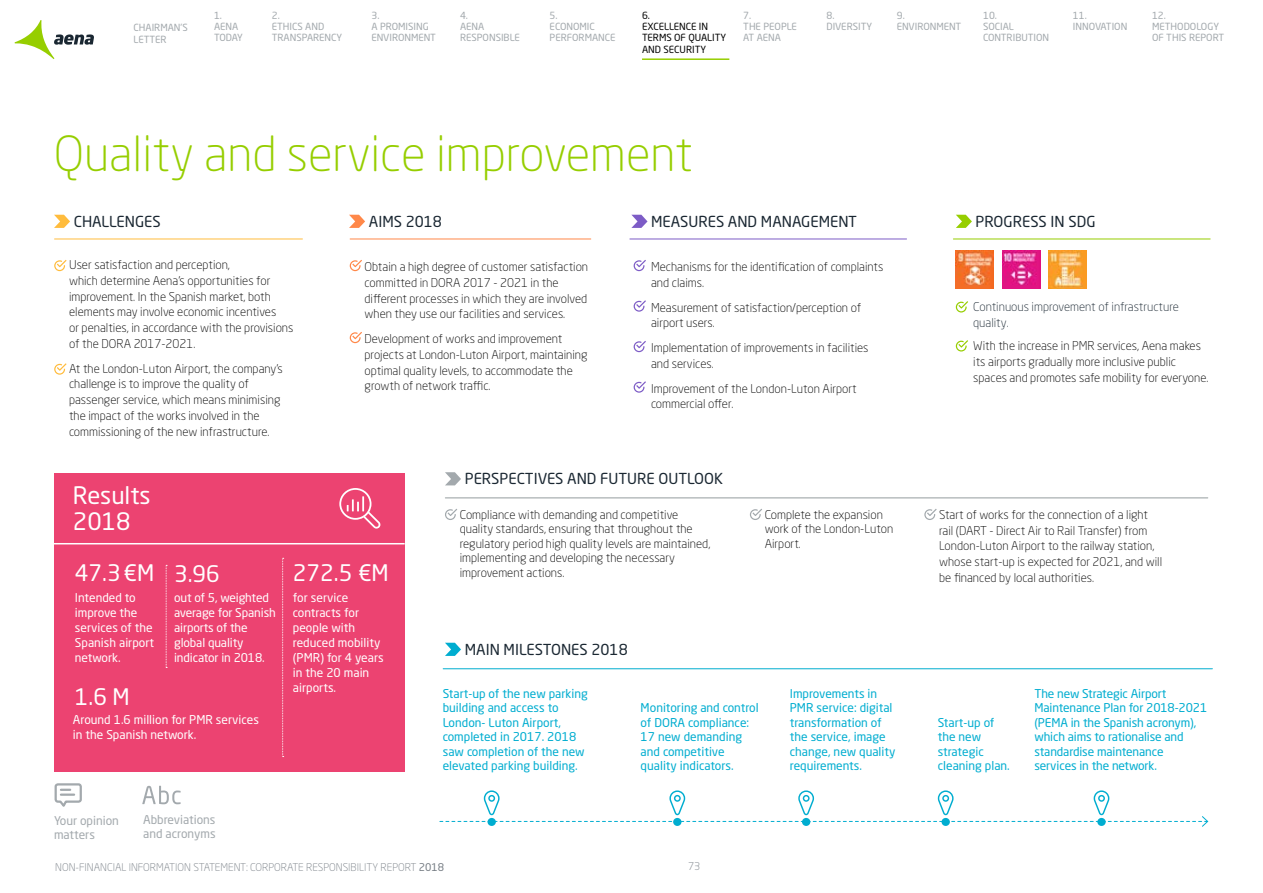
<style>
.page{position:relative;width:1263px;height:893px;background:#fff}
.page>*{position:absolute;margin:0;border:0;box-sizing:border-box;transform-origin:0 0}
.t1{font:300 48px "Neo Sans Std";color:#96ce00}
.t2{font:23.85px/25.5px "Neo Sans Std";color:#fff}
.t3{font:22.5px "Neo Sans Std";color:#fff}
.t4{font:15px "Neo Sans Std";color:#1a2732}
.t5{font:300 12px/15.8px "Neo Sans Std";color:#000}
.t6{font:12px/14.4px "Neo Sans Std";color:#00add0}
.t7{font:12px/15px "Neo Sans Std";color:#fff}
.t8{font:300 12px/15.8px "Neo Sans Std";color:#1a2732}
.t9{font:12px/14.4px "Neo Sans Std";color:#a3a9ad}
.t10{font:300 10.5px "Neo Sans Std";color:#767d84}
.t11{font:9.75px/11.2px "Neo Sans Std";color:#a3a9ad}
.t12{font:9.75px/11.2px "Neo Sans Std";color:#000}
.s1{font-weight:400}
</style>
<div class="page">
<svg style="left:15px;top:20px;width:79px;height:39px"></svg>
<svg style="left:142px;top:786px;width:39px;height:18px"></svg>
<svg style="left:54px;top:783px;width:28px;height:24px"></svg>
<hr style="left:642px;top:58px;width:87px;height:2px;background:#96ce00">
<svg style="left:445px;top:643px;width:16px;height:13px"></svg>
<hr style="left:443px;top:668px;width:769px;height:1px;background:#00add0">
<svg style="left:440px;top:790px;width:769px;height:37px"></svg>
<svg style="left:54px;top:215px;width:16px;height:13px"></svg>
<hr style="left:55px;top:239px;width:247px;height:1px;background:#ffbc3d">
<svg style="left:54px;top:260px;width:13px;height:11px"></svg>
<svg style="left:54px;top:363px;width:13px;height:12px"></svg>
<svg style="left:631px;top:215px;width:16px;height:13px"></svg>
<hr style="left:630px;top:239px;width:276px;height:1px;background:#7d5cc6">
<svg style="left:634px;top:260px;width:12px;height:11px"></svg>
<svg style="left:634px;top:300px;width:12px;height:12px"></svg>
<svg style="left:634px;top:341px;width:12px;height:11px"></svg>
<svg style="left:634px;top:381px;width:12px;height:12px"></svg>
<svg style="left:350px;top:260px;width:12px;height:11px"></svg>
<svg style="left:350px;top:332px;width:12px;height:11px"></svg>
<svg style="left:349px;top:215px;width:16px;height:13px"></svg>
<hr style="left:350px;top:239px;width:241px;height:1px;background:#ff8849">
<svg style="left:956px;top:301px;width:12px;height:11px"></svg>
<svg style="left:956px;top:340px;width:12px;height:11px"></svg>
<svg style="left:956px;top:215px;width:16px;height:13px"></svg>
<hr style="left:953px;top:239px;width:257px;height:1px;background:#96ce00">
<img style="left:956px;top:250px;width:38px;height:38px">
<img style="left:1002px;top:250px;width:38px;height:38px">
<img style="left:1048px;top:250px;width:38px;height:38px">
<div style="left:54px;top:473px;width:351px;height:298px;background:#ec4371"></div>
<hr style="left:54px;top:543px;width:351px;height:1px;background:#fff">
<svg style="left:339px;top:488px;width:42px;height:41px"></svg>
<svg style="left:166px;top:565px;width:1px;height:103px"></svg>
<svg style="left:282px;top:558px;width:2px;height:199px"></svg>
<svg style="left:445px;top:472px;width:16px;height:13px"></svg>
<hr style="left:445px;top:497px;width:763px;height:1px;background:#949d9e">
<svg style="left:445px;top:509px;width:12px;height:11px"></svg>
<svg style="left:750px;top:509px;width:12px;height:11px"></svg>
<svg style="left:924px;top:509px;width:13px;height:11px"></svg>
<p class="t11" style="left:134px;top:22px;width:56px">CHAIRMAN’S<br>LETTER</p>
<p class="t11" style="left:214px;top:9px;width:30px">1.<br>AENA<br>TODAY</p>
<p class="t11" style="left:272px;top:9px;width:72px">2.<br>ETHICS AND<br>TRANSPARENCY</p>
<p class="t11" style="left:371px;top:9px;width:66px">3.<br>A PROMISING<br>ENVIRONMENT</p>
<p class="t11" style="left:460px;top:9px;width:61px">4.<br>AENA<br>RESPONSIBLE</p>
<p class="t11" style="left:550px;top:9px;width:67px">5.<br>ECONOMIC<br>PERFORMANCE</p>
<p class="t12" style="left:642px;top:9px;width:86px">6.<br>EXCELLENCE IN<br>TERMS OF QUALITY<br>AND SECURITY</p>
<p class="t11" style="left:743px;top:9px;width:55px">7.<br>THE PEOPLE<br>AT AENA</p>
<p class="t11" style="left:983px;top:9px;width:68px">10.<br>SOCIAL<br>CONTRIBUTION</p>
<p class="t11" style="left:1073px;top:9px;width:56px">11.<br>INNOVATION</p>
<p class="t11" style="left:1152px;top:9px;width:74px">12.<br>METHODOLOGY<br>OF THIS REPORT</p>
<p class="t11" style="left:826px;top:9px;width:47px">8.<br>DIVERSITY</p>
<p class="t11" style="left:897px;top:9px;width:66px">9.<br>ENVIRONMENT</p>
<h1 class="t1" style="left:54px;top:125px;width:641px">Quality and service improvement</h1>
<p class="t4" style="left:74px;top:212px;width:88px">CHALLENGES</p>
<p class="t5" style="left:69px;top:257px;width:226px">User satisfaction and perception,<br>which determine Aena's opportunities for improvement. In the Spanish market, both elements may involve economic incentives<br>or penalties, in accordance with the provisions of the DORA 2017-2021.</p>
<p class="t5" style="left:69px;top:360px;width:215px">At the London-Luton Airport, the company's challenge is to improve the quality of passenger service, which means minimising the impact of the works involved in the commissioning of the new infrastructure.</p>
<p class="t4" style="left:369px;top:212px;width:75px">AIMS 2018</p>
<p class="t5" style="left:365px;top:259px;width:225px">Obtain a high degree of customer satisfaction committed in DORA 2017 - 2021 in the different processes in which they are involved when they use our facilities and services.</p>
<p class="t5" style="left:365px;top:331px;width:225px">Development of works and improvement projects at London-Luton Airport, maintaining optimal quality levels, to accommodate the growth of network traffic.</p>
<p class="t4" style="left:651px;top:212px;width:207px">MEASURES AND MANAGEMENT</p>
<p class="t5" style="left:651px;top:259px;width:234px">Mechanisms for the identification of complaints and claims.</p>
<p class="t5" style="left:651px;top:299px;width:212px">Measurement of satisfaction/perception of airport users.</p>
<p class="t5" style="left:651px;top:340px;width:219px">Implementation of improvements in facilities and services.</p>
<p class="t5" style="left:651px;top:380px;width:207px">Improvement of the London-Luton Airport commercial offer.</p>
<p class="t4" style="left:976px;top:212px;width:121px">PROGRESS IN SDG</p>
<p class="t8" style="left:973px;top:299px;width:207px">Continuous improvement of infrastructure quality.</p>
<p class="t5" style="left:973px;top:338px;width:237px">With the increase in PMR services, Aena makes its airports gradually more inclusive public spaces and promotes safe mobility for everyone.</p>
<h2 class="t2" style="left:73px;top:482px;width:79px">Results<br>2018</h2>
<h3 class="t3" style="left:75px;top:559px;width:146px">47.3€M 3.96</h3>
<h3 class="t3" style="left:293px;top:559px;width:97px">272.5 €M</h3>
<p class="t7" style="left:174px;top:590px;width:103px">out of 5, weighted average for Spanish airports of the global quality indicator in 2018.</p>
<h3 class="t3" style="left:75px;top:683px;width:56px">1.6 M</h3>
<p class="t7" style="left:73px;top:712px;width:188px">Around 1.6 million for PMR services in the Spanish network.</p>
<p class="t7" style="left:75px;top:590px;width:81px">Intended to improve the services of the<br>Spanish airport network.</p>
<p class="t7" style="left:293px;top:590px;width:92px">for service contracts for people with reduced mobility (PMR) for 4 years in the 20 main airports.</p>
<p class="t9" style="left:54px;top:813px;width:66px">Your opinion matters</p>
<p class="t9" style="left:143px;top:812px;width:74px">Abbreviations and acronyms</p>
<p class="t4" style="left:465px;top:469px;width:260px">PERSPECTIVES AND FUTURE OUTLOOK</p>
<p class="t5" style="left:460px;top:507px;width:252px;line-height:14.4px">Compliance with demanding and competitive quality standards, ensuring that throughout the regulatory period high quality levels are maintained, implementing and developing the necessary improvement actions.</p>
<p class="t5" style="left:765px;top:507px;width:130px;line-height:14.4px">Complete the expansion work of the London-Luton<br>Airport.</p>
<p class="t5" style="left:939px;top:507px;width:224px">Start of works for the connection of a light rail (DART - Direct Air to Rail Transfer) from London-Luton Airport to the railway station, whose start-up is expected for 2021, and will be financed by local authorities.</p>
<p class="t4" style="left:465px;top:640px;width:164px">MAIN MILESTONES 2018</p>
<p class="t6" style="left:443px;top:686px;width:147px">Start-up of the new parking building and access to<br>London- Luton Airport, completed in 2017. 2018 saw completion of the new elevated parking building.</p>
<p class="t6" style="left:1034px;top:686px;width:174px">The new Strategic Airport<br>Maintenance Plan for 2018-2021 (PEMA in the Spanish acronym), which aims to rationalise and standardise maintenance services in the network.</p>
<p class="t6" style="left:790px;top:686px;width:107px">Improvements in<br>PMR service: digital transformation of the service, image change, new quality requirements.</p>
<p class="t6" style="left:641px;top:700px;width:119px">Monitoring and control of DORA compliance:<br>17 new demanding and competitive quality indicators.</p>
<p class="t6" style="left:938px;top:715px;width:74px">Start-up of the new strategic cleaning plan.</p>
<p class="t10" style="left:55px;top:861px;width:390px">NON-FINANCIAL INFORMATION STATEMENT: CORPORATE RESPONSIBILITY REPORT <span class="s1">2018</span></p>
<p class="t10" style="left:688px;top:860px;width:14px">73</p>
</div>
